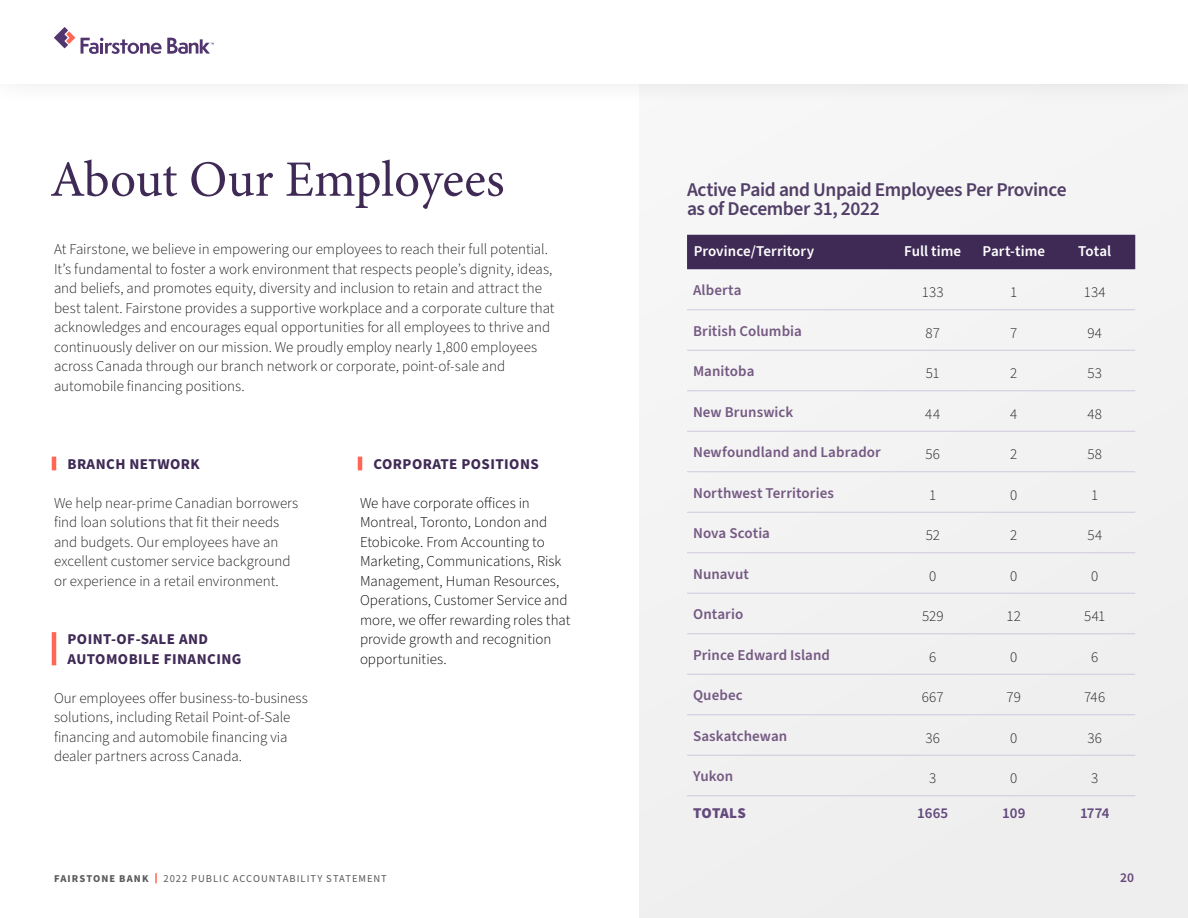
<style>
.page{position:relative;width:1188px;height:918px;background:#fff}
.page>*{position:absolute;margin:0;border:0;box-sizing:border-box;transform-origin:0 0}
.t1{font:51px "Minion Pro";letter-spacing:-.005em;color:#3f2a56}
.t2{font:600 19.5px/19.5px "Source Sans Pro";letter-spacing:-.025em;color:#523f67}
.t3{font:300 15px/19.5px "Source Sans Pro";color:#1a1a1a}
.t4{font:300 15px/19.5px "Source Sans Pro";color:#000}
.t5{font:600 15px "Source Sans Pro";letter-spacing:.005em;color:#755982}
.t6{font:700 15px/19.5px "Source Sans Pro";letter-spacing:.03em;color:#3f2a56}
.t7{font:600 15px "Source Sans Pro";color:#fff}
.t8{font:600 15px "Source Sans Pro";color:#63497c}
.t9{font:900 15px "Source Sans Pro";letter-spacing:.005em;color:#63497c}
.t10{font:600 13.5px "Source Sans Pro";color:#654675}
.t11{font:10.5px "Source Sans Pro";letter-spacing:.095em;color:#58595b}
.t12{font:700 10.5px "Source Sans Pro";letter-spacing:.1em;color:#58595b}
</style>
<div class="page">
<div style="left:640px;top:54px;width:548px;height:864px;background:#eeeeef"></div>
<hr style="left:52px;top:457px;width:4px;height:13px;background:#ff6754">
<hr style="left:52px;top:632px;width:4px;height:33px;background:#ff6754">
<div style="left:687px;top:235px;width:448px;height:34px;background:#3f2a56"></div>
<hr style="left:687px;top:309px;width:205px;height:1px;background:#d0c8dd">
<hr style="left:892px;top:309px;width:81px;height:1px;background:#d0c8dd">
<hr style="left:973px;top:309px;width:81px;height:1px;background:#d0c8dd">
<hr style="left:1054px;top:309px;width:81px;height:1px;background:#d0c8dd">
<hr style="left:687px;top:350px;width:205px;height:1px;background:#d0c8dd">
<hr style="left:892px;top:350px;width:81px;height:1px;background:#d0c8dd">
<hr style="left:973px;top:350px;width:81px;height:1px;background:#d0c8dd">
<hr style="left:1054px;top:350px;width:81px;height:1px;background:#d0c8dd">
<hr style="left:687px;top:390px;width:205px;height:1px;background:#d0c8dd">
<hr style="left:892px;top:390px;width:81px;height:1px;background:#d0c8dd">
<hr style="left:973px;top:390px;width:81px;height:1px;background:#d0c8dd">
<hr style="left:1054px;top:390px;width:81px;height:1px;background:#d0c8dd">
<hr style="left:687px;top:431px;width:205px;height:1px;background:#d0c8dd">
<hr style="left:892px;top:431px;width:81px;height:1px;background:#d0c8dd">
<hr style="left:973px;top:431px;width:81px;height:1px;background:#d0c8dd">
<hr style="left:1054px;top:431px;width:81px;height:1px;background:#d0c8dd">
<hr style="left:687px;top:471px;width:205px;height:1px;background:#d0c8dd">
<hr style="left:892px;top:471px;width:81px;height:1px;background:#d0c8dd">
<hr style="left:973px;top:471px;width:81px;height:1px;background:#d0c8dd">
<hr style="left:1054px;top:471px;width:81px;height:1px;background:#d0c8dd">
<hr style="left:687px;top:512px;width:205px;height:1px;background:#d0c8dd">
<hr style="left:892px;top:512px;width:81px;height:1px;background:#d0c8dd">
<hr style="left:973px;top:512px;width:81px;height:1px;background:#d0c8dd">
<hr style="left:1054px;top:512px;width:81px;height:1px;background:#d0c8dd">
<hr style="left:687px;top:552px;width:205px;height:1px;background:#d0c8dd">
<hr style="left:892px;top:552px;width:81px;height:1px;background:#d0c8dd">
<hr style="left:973px;top:552px;width:81px;height:1px;background:#d0c8dd">
<hr style="left:1054px;top:552px;width:81px;height:1px;background:#d0c8dd">
<hr style="left:687px;top:593px;width:205px;height:1px;background:#d0c8dd">
<hr style="left:892px;top:593px;width:81px;height:1px;background:#d0c8dd">
<hr style="left:973px;top:593px;width:81px;height:1px;background:#d0c8dd">
<hr style="left:1054px;top:593px;width:81px;height:1px;background:#d0c8dd">
<hr style="left:687px;top:633px;width:205px;height:1px;background:#d0c8dd">
<hr style="left:892px;top:633px;width:81px;height:1px;background:#d0c8dd">
<hr style="left:973px;top:633px;width:81px;height:1px;background:#d0c8dd">
<hr style="left:1054px;top:633px;width:81px;height:1px;background:#d0c8dd">
<hr style="left:687px;top:674px;width:205px;height:1px;background:#d0c8dd">
<hr style="left:892px;top:674px;width:81px;height:1px;background:#d0c8dd">
<hr style="left:973px;top:674px;width:81px;height:1px;background:#d0c8dd">
<hr style="left:1054px;top:674px;width:81px;height:1px;background:#d0c8dd">
<hr style="left:687px;top:714px;width:205px;height:1px;background:#d0c8dd">
<hr style="left:892px;top:714px;width:81px;height:1px;background:#d0c8dd">
<hr style="left:973px;top:714px;width:81px;height:1px;background:#d0c8dd">
<hr style="left:1054px;top:714px;width:81px;height:1px;background:#d0c8dd">
<hr style="left:687px;top:755px;width:205px;height:1px;background:#d0c8dd">
<hr style="left:892px;top:755px;width:81px;height:1px;background:#d0c8dd">
<hr style="left:973px;top:755px;width:81px;height:1px;background:#d0c8dd">
<hr style="left:1054px;top:755px;width:81px;height:1px;background:#d0c8dd">
<hr style="left:687px;top:795px;width:205px;height:1px;background:#d0c8dd">
<hr style="left:892px;top:795px;width:81px;height:1px;background:#d0c8dd">
<hr style="left:973px;top:795px;width:81px;height:1px;background:#d0c8dd">
<hr style="left:1054px;top:795px;width:81px;height:1px;background:#d0c8dd">
<hr style="left:358px;top:457px;width:4px;height:13px;background:#ff6754">
<div style="left:0;top:0;width:1188px;height:107px;background:#f7f7f7"></div>
<div style="left:0;top:0;width:1188px;height:83px;background:#fff"></div>
<svg style="left:54px;top:27px;width:21px;height:21px"></svg>
<svg style="left:81px;top:38px;width:133px;height:16px"></svg>
<svg style="left:155px;top:873px;width:2px;height:10px"></svg>
<h1 class="t1" style="left:50px;top:145px;width:456px">About Our Employees</h1>
<p class="t3" style="left:54px;top:240px;width:502px">At Fairstone, we believe in empowering our employees to reach their full potential.<br>It’s fundamental to foster a work environment that respects people’s dignity, ideas, and beliefs, and promotes equity, diversity and inclusion to retain and attract the best talent. Fairstone provides a supportive workplace and a corporate culture that acknowledges and encourages equal opportunities for all employees to thrive and continuously deliver on our mission. We proudly employ nearly 1,800 employees across Canada through our branch network or corporate, point-of-sale and automobile financing positions.</p>
<p class="t6" style="left:68px;top:454px;width:134px">BRANCH NETWORK</p>
<p class="t3" style="left:54px;top:494px;width:246px">We help near-prime Canadian borrowers find loan solutions that fit their needs and budgets. Our employees have an excellent customer service background or experience in a retail environment.</p>
<p class="t6" style="left:68px;top:630px;width:175px">POINT-OF-SALE AND<br>AUTOMOBILE FINANCING</p>
<p class="t3" style="left:54px;top:689px;width:256px">Our employees offer business-to-business solutions, including Retail Point-of-Sale financing and automobile financing via dealer partners across Canada.</p>
<p class="t6" style="left:374px;top:454px;width:167px">CORPORATE POSITIONS</p>
<p class="t4" style="left:360px;top:494px;width:212px">We have corporate offices in<br>Montreal, Toronto, London and<br>Etobicoke. From Accounting to<br>Marketing, Communications, Risk<br>Management, Human Resources,<br>Operations, Customer Service and more, we offer rewarding roles that provide growth and recognition opportunities.</p>
<h2 class="t2" style="left:687px;top:180px;width:381px">Active Paid and Unpaid Employees Per Province as of December 31, 2022</h2>
<p class="t7" style="left:694px;top:241px;width:122px">Province/Territory</p>
<p class="t7" style="left:904px;top:241px;width:58px">Full time</p>
<p class="t7" style="left:982px;top:241px;width:64px">Part-time</p>
<p class="t7" style="left:1078px;top:241px;width:34px">Total</p>
<p class="t5" style="left:693px;top:280px;width:50px">Alberta</p>
<p class="t3" style="left:922px;top:283px;width:23px">133</p>
<p class="t3" style="left:1010px;top:283px;width:9px">1</p>
<p class="t3" style="left:1084px;top:283px;width:23px">134</p>
<p class="t5" style="left:693px;top:321px;width:110px">British Columbia</p>
<p class="t3" style="left:926px;top:323px;width:16px">87</p>
<p class="t3" style="left:1010px;top:323px;width:9px">7</p>
<p class="t3" style="left:1087px;top:323px;width:16px">94</p>
<p class="t5" style="left:693px;top:361px;width:63px">Manitoba</p>
<p class="t3" style="left:926px;top:364px;width:15px">51</p>
<p class="t3" style="left:1010px;top:364px;width:9px">2</p>
<p class="t3" style="left:1087px;top:364px;width:16px">53</p>
<p class="t5" style="left:693px;top:402px;width:102px">New Brunswick</p>
<p class="t3" style="left:925px;top:404px;width:16px">44</p>
<p class="t3" style="left:1010px;top:404px;width:9px">4</p>
<p class="t3" style="left:1087px;top:404px;width:16px">48</p>
<p class="t5" style="left:693px;top:442px;width:189px">Newfoundland and Labrador</p>
<p class="t3" style="left:926px;top:445px;width:16px">56</p>
<p class="t3" style="left:1010px;top:445px;width:9px">2</p>
<p class="t3" style="left:1087px;top:445px;width:16px">58</p>
<p class="t5" style="left:693px;top:483px;width:142px">Northwest Territories</p>
<p class="t3" style="left:929px;top:485px;width:9px">1</p>
<p class="t3" style="left:1010px;top:485px;width:9px">0</p>
<p class="t3" style="left:1091px;top:485px;width:9px">1</p>
<p class="t5" style="left:693px;top:523px;width:78px">Nova Scotia</p>
<p class="t3" style="left:926px;top:526px;width:16px">52</p>
<p class="t3" style="left:1010px;top:526px;width:9px">2</p>
<p class="t3" style="left:1087px;top:526px;width:16px">54</p>
<p class="t5" style="left:693px;top:564px;width:57px">Nunavut</p>
<p class="t3" style="left:929px;top:566px;width:9px">0</p>
<p class="t3" style="left:1010px;top:566px;width:9px">0</p>
<p class="t3" style="left:1091px;top:566px;width:9px">0</p>
<p class="t5" style="left:693px;top:604px;width:52px">Ontario</p>
<p class="t3" style="left:922px;top:607px;width:23px">529</p>
<p class="t3" style="left:1007px;top:607px;width:16px">12</p>
<p class="t3" style="left:1084px;top:607px;width:23px">541</p>
<p class="t5" style="left:693px;top:645px;width:139px">Prince Edward Island</p>
<p class="t3" style="left:929px;top:647px;width:9px">6</p>
<p class="t3" style="left:1010px;top:647px;width:9px">0</p>
<p class="t3" style="left:1091px;top:647px;width:9px">6</p>
<p class="t5" style="left:693px;top:685px;width:51px">Quebec</p>
<p class="t3" style="left:922px;top:688px;width:23px">667</p>
<p class="t3" style="left:1007px;top:688px;width:16px">79</p>
<p class="t3" style="left:1084px;top:688px;width:22px">746</p>
<p class="t5" style="left:693px;top:726px;width:96px">Saskatchewan</p>
<p class="t3" style="left:926px;top:728px;width:16px">36</p>
<p class="t3" style="left:1010px;top:728px;width:9px">0</p>
<p class="t3" style="left:1088px;top:728px;width:16px">36</p>
<p class="t5" style="left:693px;top:766px;width:42px">Yukon</p>
<p class="t3" style="left:929px;top:769px;width:9px">3</p>
<p class="t3" style="left:1010px;top:769px;width:9px">0</p>
<p class="t3" style="left:1091px;top:769px;width:9px">3</p>
<p class="t9" style="left:693px;top:803px;width:54px">TOTALS</p>
<p class="t8" style="left:917px;top:803px;width:33px">1665</p>
<p class="t8" style="left:1002px;top:803px;width:25px">109</p>
<p class="t8" style="left:1080px;top:803px;width:31px">1774</p>
<p class="t12" style="left:54px;top:871px;width:96px">FAIRSTONE BANK</p>
<p class="t11" style="left:163px;top:871px;width:225px">2022 PUBLIC ACCOUNTABILITY STATEMENT</p>
<p class="t10" style="left:1120px;top:868px;width:15px">20</p>
</div>
